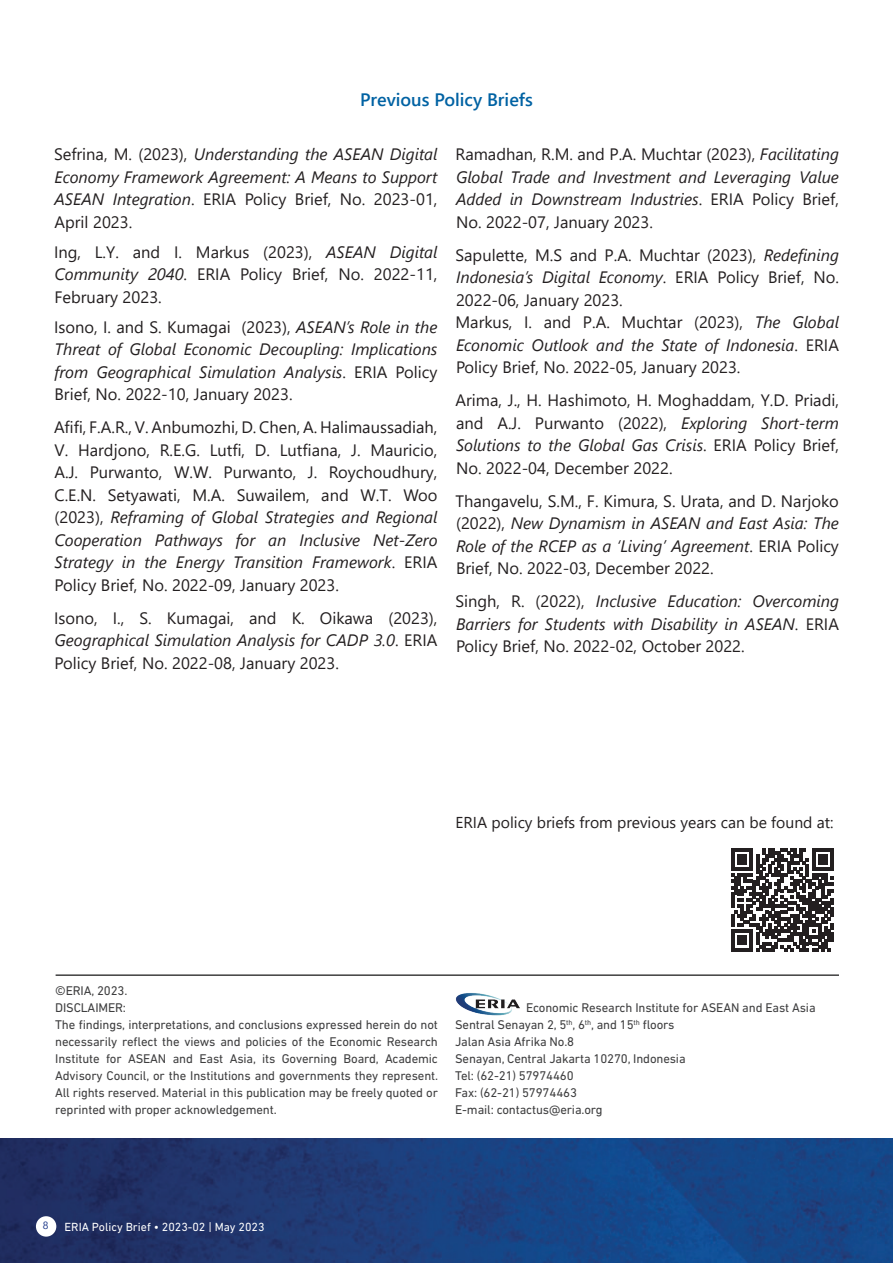
<style>
.page{position:relative;width:893px;height:1263px;background:#fff}
.page>*{position:absolute;margin:0;border:0;box-sizing:border-box;transform-origin:0 0}
.t1{font:600 18px "Segoe UI";color:#0062a3}
.t2{font:16.5px/22.5px "Segoe UI";color:#231f20;text-align:justify}
.t3{font:italic 16.5px/22.5px "Segoe UI";color:#231f20;text-align:justify}
.t4{font:15.75px "Segoe UI";color:#231f20}
.t5{font:12.9px/17.1px "DIN Next LT Pro";letter-spacing:-.01em;color:#3e3e3f}
.t6{font:12px "DIN Next LT Pro";color:#fff}
.t7{font:10.5px "Ebrima";color:#253f8e}
.s1{font-style:normal}
.s2{font-style:italic}
</style>
<div class="page">
<img style="left:0;top:1138px;width:893px;height:125px">
<div style="left:36px;top:1216px;width:20px;height:20px;background:#fff;border-radius:50%"></div>
<hr style="left:56px;top:974px;width:783px;height:2px;background:#3e3e3f">
<img style="left:456px;top:993px;width:64px;height:23px">
<svg style="left:731px;top:849px;width:103px;height:102px"></svg>
<p class="t1" style="left:360px;top:83px;width:174px">Previous Policy Briefs</p>
<p class="t3" style="left:54px;top:140px;width:385px"><span class="s1">Sefrina, M. (2023),</span> Understanding the ASEAN Digital Economy Framework Agreement: A Means to Support ASEAN Integration<span class="s1">. ERIA Policy Brief, No. 2023-01, April 2023.</span></p>
<p class="t2" style="left:54px;top:239px;width:385px">Ing, L.Y. and I. Markus (2023), <span class="s2">ASEAN Digital Community 2040</span>. ERIA Policy Brief, No. 2022-11, February 2023.</p>
<p class="t3" style="left:54px;top:313px;width:385px"><span class="s1">Isono, I. and S. Kumagai (2023),</span> ASEAN’s Role in the Threat of Global Economic Decoupling: Implications from Geographical Simulation Analysis<span class="s1">. ERIA Policy Brief, No. 2022-10, January 2023.</span></p>
<p class="t2" style="left:54px;top:415px;width:385px">Afifi, F.A.R., V. Anbumozhi, D. Chen, A. Halimaussadiah, V. Hardjono, R.E.G. Lutfi, D. Lutfiana, J. Mauricio, A.J. Purwanto, W.W. Purwanto, J. Roychoudhury, C.E.N. Setyawati, M.A. Suwailem, and W.T. Woo (2023), <span class="s2">Reframing of Global Strategies and Regional Cooperation Pathways for an Inclusive Net-Zero Strategy in the Energy Transition Framework</span>. ERIA Policy Brief, No. 2022-09, January 2023.</p>
<p class="t2" style="left:54px;top:605px;width:385px">Isono, I., S. Kumagai, and K. Oikawa (2023), <span class="s2">Geographical Simulation Analysis for CADP 3.0</span>. ERIA Policy Brief, No. 2022-08, January 2023.</p>
<p class="t3" style="left:455px;top:140px;width:385px"><span class="s1">Ramadhan, R.M. and P.A. Muchtar (2023),</span> Facilitating Global Trade and Investment and Leveraging Value Added in Downstream Industries<span class="s1">. ERIA Policy Brief, No. 2022-07, January 2023.</span></p>
<p class="t2" style="left:455px;top:242px;width:385px;text-align:left">Sapulette, M.S and P.A. Muchtar (2023), <span class="s2">Redefining Indonesia’s Digital Economy</span>. ERIA Policy Brief, No.<br>2022-06, January 2023.<br>Markus, I. and P.A. Muchtar (2023), <span class="s2">The Global Economic Outlook and the State of Indonesia</span>. ERIA Policy Brief, No. 2022-05, January 2023.</p>
<p class="t2" style="left:455px;top:388px;width:385px">Arima, J., H. Hashimoto, H. Moghaddam, Y.D. Priadi, and A.J. Purwanto (2022), <span class="s2">Exploring Short-term Solutions to the Global Gas Crisis</span>. ERIA Policy Brief, No. 2022-04, December 2022.</p>
<p class="t2" style="left:455px;top:488px;width:385px">Thangavelu, S.M., F. Kimura, S. Urata, and D. Narjoko (2022), <span class="s2">New Dynamism in ASEAN and East Asia: The Role of the RCEP as a ‘Living’ Agreement</span>. ERIA Policy Brief, No. 2022-03, December 2022.</p>
<p class="t3" style="left:455px;top:587px;width:385px"><span class="s1">Singh, R. (2022),</span> Inclusive Education: Overcoming Barriers for Students with Disability in ASEAN<span class="s1">. ERIA Policy Brief, No. 2022-02, October 2022.</span></p>
<p class="t4" style="left:455px;top:807px;width:380px">ERIA policy briefs from previous years can be found at:</p>
<p class="t5" style="left:55px;top:981px;width:384px">©ERIA, 2023.<br>DISCLAIMER:<br>The findings, interpretations, and conclusions expressed herein do not necessarily reflect the views and policies of the Economic Research Institute for ASEAN and East Asia, its Governing Board, Academic Advisory Council, or the Institutions and governments they represent.<br>All rights reserved. Material in this publication may be freely quoted or reprinted with proper acknowledgement.</p>
<p class="t5" style="left:455px;top:998px;width:362px;text-indent:71px">Economic Research Institute for ASEAN and East Asia Sentral Senayan 2, 5<sup>th</sup>, 6<sup>th</sup>, and 15<sup>th</sup> floors<br>Jalan Asia Afrika No.8<br>Senayan, Central Jakarta 10270, Indonesia<br>Tel: (62-21) 57974460<br>Fax: (62-21) 57974463<br>E-mail: contactus@eria.org</p>
<p class="t7" style="left:43px;top:1218px;width:7px">8</p>
<p class="t6" style="left:65px;top:1220px;width:202px">ERIA Policy Brief • 2023-02 | May 2023</p>
</div>
